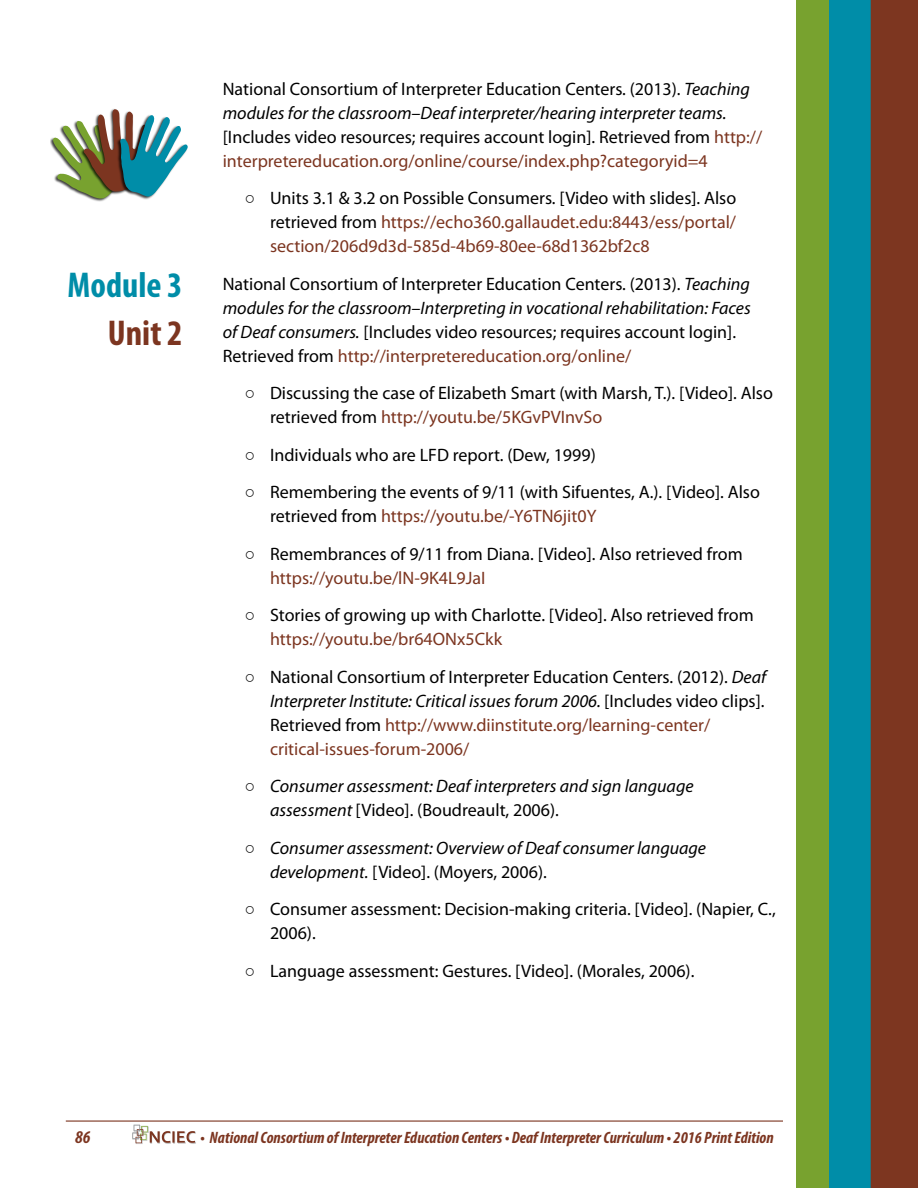
<style>
.page{position:relative;width:918px;height:1188px;background:#fff}
.page>*{position:absolute;margin:0;border:0;box-sizing:border-box;transform-origin:0 0}
.Module_Nbrs{font:700 condensed 36px "Myriad Pro";color:#008da8}
.Unit_Nbrs_LG{font:700 condensed 36px "Myriad Pro";color:#7c3520}
.DII_Para_2_NoIndent{font:18px/24px "Myriad Pro";color:#000}
.t1{font:italic 18px/24px "Myriad Pro";color:#000}
.t2{font:18px/24px "Myriad Pro";color:#7c3520;text-align:justify}
.t3{font:italic 700 condensed 18px "Myriad Pro";color:#7c3520}
.t4{font:italic 700 condensed 16.5px "Myriad Pro";color:#7c3520}
.s1{font-style:italic}
.s2{color:#7c3520}
.s3{font-family:"Arial";color:#000}
.s4{color:#000}
.s5{font-family:"Arial"}
.s6{font-family:"Arial";font-style:normal}
.s7{font-style:normal}
</style>
<div class="page">
<img style="left:796px;top:0;width:122px;height:1188px">
<hr style="left:66px;top:1120px;width:717px;height:2px;background:#7c3520">
<img style="left:157px;top:1131px;width:39px;height:13px">
<img style="left:133px;top:1124px;width:19px;height:20px">
<svg style="left:132px;top:1125px;width:63px;height:18px"></svg>
<img style="left:50px;top:138px;width:56px;height:64px">
<svg style="left:53px;top:109px;width:135px;height:90px"></svg>
<p class="Module_Nbrs" style="left:68px;top:263px;width:117px">Module 3</p>
<p class="Unit_Nbrs_LG" style="left:108px;top:311px;width:76px">Unit 2</p>
<p class="DII_Para_2_NoIndent" style="left:223px;top:76px;width:541px">National Consortium of Interpreter Education Centers. (2013). <span class="s1">Teaching modules for the classroom–Deaf interpreter/hearing interpreter teams. </span>[Includes video resources; requires account login]. Retrieved from <span class="s2">http:// interpretereducation.org/online/course/index.php?categoryid=4</span></p>
<p class="t2" style="left:270px;top:186px;width:468px;text-indent:-25px"><span class="s3">○</span> <span class="s4">Units 3.1 &amp; 3.2 on Possible Consumers. [Video with slides]. Also retrieved from</span> https://echo360.gallaudet.edu:8443/ess/portal/ section/206d9d3d-585d-4b69-80ee-68d1362bf2c8</p>
<p class="DII_Para_2_NoIndent" style="left:223px;top:271px;width:530px">National Consortium of Interpreter Education Centers. (2013). <span class="s1">Teaching modules for the classroom–Interpreting in vocational rehabilitation: Faces of Deaf consumers.</span> [Includes video resources; requires account login].<br>Retrieved from <span class="s2">http://interpretereducation.org/online/</span></p>
<p class="DII_Para_2_NoIndent" style="left:270px;top:381px;width:504px;text-indent:-25px"><span class="s5">○</span> Discussing the case of Elizabeth Smart (with Marsh, T.). [Video]. Also retrieved from <span class="s2">http://youtu.be/5KGvPVInvSo</span></p>
<p class="DII_Para_2_NoIndent" style="left:245px;top:442px;width:353px"><span class="s5">○</span> Individuals who are LFD report. (Dew, 1999)</p>
<p class="DII_Para_2_NoIndent" style="left:270px;top:480px;width:491px;text-indent:-25px"><span class="s5">○</span> Remembering the events of 9/11 (with Sifuentes, A.). [Video]. Also retrieved from <span class="s2">https://youtu.be/-Y6TN6jit0Y</span></p>
<p class="DII_Para_2_NoIndent" style="left:270px;top:541px;width:474px;text-indent:-25px"><span class="s5">○</span> Remembrances of 9/11 from Diana. [Video]. Also retrieved from <span class="s2">https://youtu.be/lN-9K4L9JaI</span></p>
<p class="DII_Para_2_NoIndent" style="left:270px;top:603px;width:485px;text-indent:-25px"><span class="s5">○</span> Stories of growing up with Charlotte. [Video]. Also retrieved from <span class="s2">https://youtu.be/br64ONx5Ckk</span></p>
<p class="DII_Para_2_NoIndent" style="left:270px;top:664px;width:498px;text-indent:-25px"><span class="s5">○</span> National Consortium of Interpreter Education Centers. (2012). <span class="s1">Deaf Interpreter Institute: Critical issues forum 2006.</span> [Includes video clips].<br>Retrieved from <span class="s2">http://www.diinstitute.org/learning-center/ critical-issues-forum-2006/</span></p>
<p class="t1" style="left:270px;top:774px;width:425px;text-indent:-25px"><span class="s6">○</span> Consumer assessment: Deaf interpreters and sign language assessment <span class="s7">[Video]. (Boudreault, 2006).</span></p>
<p class="t1" style="left:270px;top:835px;width:438px;text-indent:-25px"><span class="s6">○</span> Consumer assessment: Overview of Deaf consumer language development. <span class="s7">[Video]. (Moyers, 2006).</span></p>
<p class="DII_Para_2_NoIndent" style="left:270px;top:897px;width:507px;text-indent:-25px"><span class="s5">○</span> Consumer assessment: Decision-making criteria. [Video]. (Napier, C.,<br>2006).</p>
<p class="DII_Para_2_NoIndent" style="left:245px;top:958px;width:451px"><span class="s5">○</span> Language assessment: Gestures. [Video]. (Morales, 2006).</p>
<p class="t3" style="left:75px;top:1126px;width:17px">86</p>
<p class="t4" style="left:200px;top:1127px;width:575px">• National Consortium of Interpreter Education Centers • Deaf Interpreter Curriculum • 2016 Print Edition</p>
</div>
